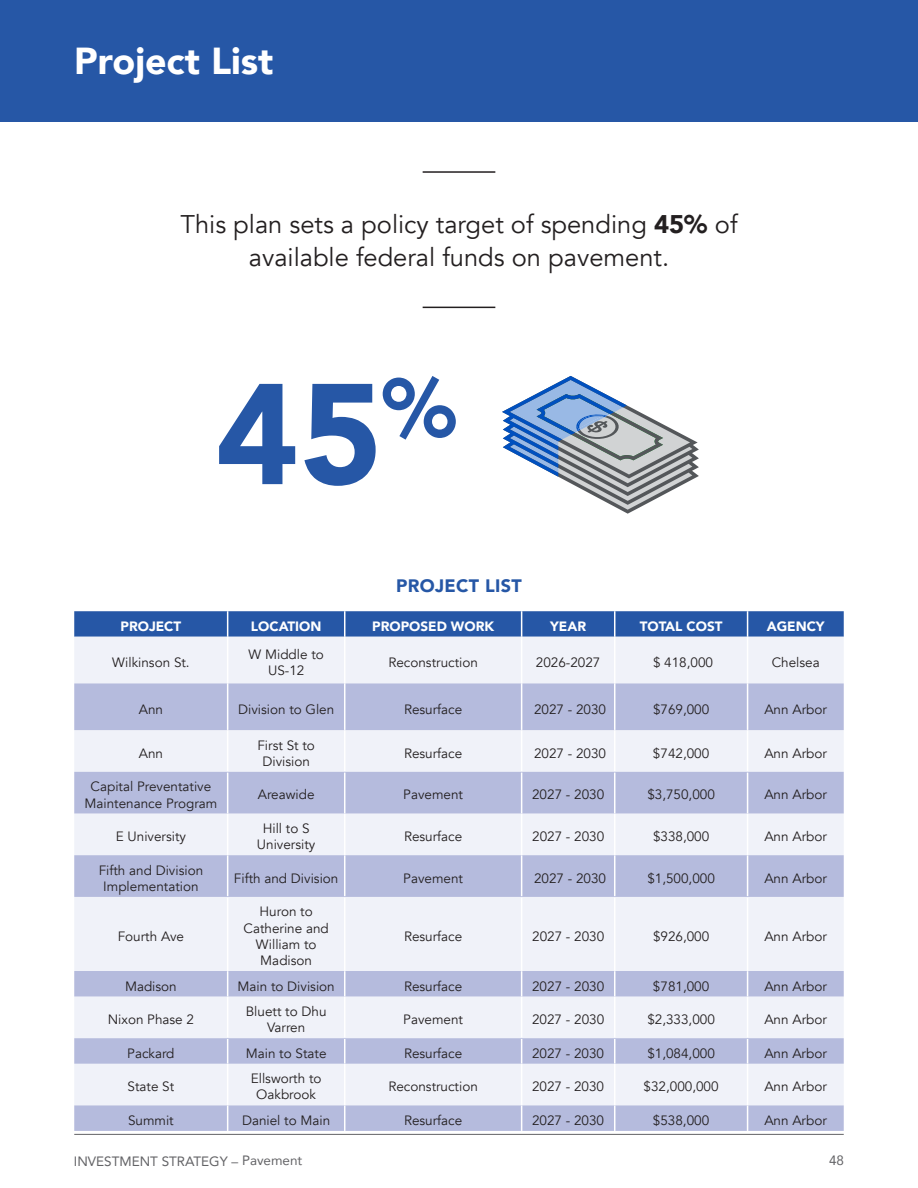
<style>
.page{position:relative;width:918px;height:1188px;background:#fff}
.page>*{position:absolute;margin:0;border:0;box-sizing:border-box;transform-origin:0 0}
.Heading_-_1{font:900 37.5px "Avenir";color:#fff}
.t1{font:25.5px/32.4px "Avenir";color:#231f20;text-align:center}
.Heading_-_2__ROADS{font:900 18px "Avenir";letter-spacing:.02em;color:#2657a6}
.t2{font:13.5px/16.2px "Avenir";color:#231f20;text-align:center}
.t3{font:900 13.5px "Avenir";color:#fff}
.t4{font:13.5px "Avenir";color:#636366}
.s1{font-weight:900}
</style>
<div class="page">
<div style="left:0;top:0;width:918px;height:122px;background:#2657a6"></div>
<hr style="left:423px;top:171px;width:72px;height:2px;background:#231f20">
<hr style="left:423px;top:307px;width:72px;height:1px;background:#231f20">
<svg style="left:219px;top:376px;width:237px;height:110px"></svg>
<svg style="left:502px;top:376px;width:197px;height:138px"></svg>
<div style="left:74px;top:637px;width:770px;height:46px;background:#f0f2f9"></div>
<svg style="left:74px;top:683px;width:770px;height:448px;fill:#f0f2f9"></svg>
<svg style="left:74px;top:611px;width:770px;height:26px;background:#2e5da9"></svg>
<hr style="left:227px;top:637px;width:1px;height:46px;background:#fff">
<hr style="left:344px;top:637px;width:1px;height:46px;background:#fff">
<hr style="left:521px;top:637px;width:1px;height:46px;background:#fff">
<hr style="left:614px;top:637px;width:1px;height:46px;background:#fff">
<hr style="left:747px;top:637px;width:1px;height:46px;background:#fff">
<hr style="left:227px;top:683px;width:1px;height:47px;background:#fff">
<hr style="left:344px;top:683px;width:1px;height:47px;background:#fff">
<hr style="left:521px;top:683px;width:1px;height:47px;background:#fff">
<hr style="left:614px;top:683px;width:1px;height:47px;background:#fff">
<hr style="left:747px;top:683px;width:1px;height:47px;background:#fff">
<hr style="left:227px;top:730px;width:1px;height:41px;background:#fff">
<hr style="left:344px;top:730px;width:1px;height:41px;background:#fff">
<hr style="left:521px;top:730px;width:1px;height:41px;background:#fff">
<hr style="left:614px;top:730px;width:1px;height:41px;background:#fff">
<hr style="left:747px;top:730px;width:1px;height:41px;background:#fff">
<hr style="left:227px;top:773px;width:1px;height:40px;background:#fff">
<hr style="left:344px;top:773px;width:1px;height:40px;background:#fff">
<hr style="left:521px;top:773px;width:1px;height:40px;background:#fff">
<hr style="left:614px;top:773px;width:1px;height:40px;background:#fff">
<hr style="left:747px;top:773px;width:1px;height:40px;background:#fff">
<hr style="left:227px;top:814px;width:1px;height:41px;background:#fff">
<hr style="left:344px;top:814px;width:1px;height:41px;background:#fff">
<hr style="left:521px;top:814px;width:1px;height:41px;background:#fff">
<hr style="left:614px;top:814px;width:1px;height:41px;background:#fff">
<hr style="left:747px;top:814px;width:1px;height:41px;background:#fff">
<hr style="left:227px;top:855px;width:1px;height:41px;background:#fff">
<hr style="left:344px;top:855px;width:1px;height:41px;background:#fff">
<hr style="left:521px;top:855px;width:1px;height:41px;background:#fff">
<hr style="left:614px;top:855px;width:1px;height:41px;background:#fff">
<hr style="left:747px;top:855px;width:1px;height:41px;background:#fff">
<hr style="left:227px;top:898px;width:1px;height:73px;background:#fff">
<hr style="left:344px;top:898px;width:1px;height:73px;background:#fff">
<hr style="left:521px;top:898px;width:1px;height:73px;background:#fff">
<hr style="left:614px;top:898px;width:1px;height:73px;background:#fff">
<hr style="left:747px;top:898px;width:1px;height:73px;background:#fff">
<svg style="left:227px;top:971px;width:1px;height:25px"></svg>
<svg style="left:344px;top:971px;width:1px;height:25px"></svg>
<svg style="left:521px;top:971px;width:1px;height:25px"></svg>
<svg style="left:614px;top:971px;width:1px;height:25px"></svg>
<svg style="left:747px;top:971px;width:1px;height:25px"></svg>
<hr style="left:227px;top:997px;width:1px;height:40px;background:#fff">
<hr style="left:344px;top:997px;width:1px;height:40px;background:#fff">
<hr style="left:521px;top:997px;width:1px;height:40px;background:#fff">
<hr style="left:614px;top:997px;width:1px;height:40px;background:#fff">
<hr style="left:747px;top:997px;width:1px;height:40px;background:#fff">
<svg style="left:227px;top:1039px;width:1px;height:25px"></svg>
<svg style="left:344px;top:1039px;width:1px;height:25px"></svg>
<svg style="left:521px;top:1039px;width:1px;height:25px"></svg>
<svg style="left:614px;top:1039px;width:1px;height:25px"></svg>
<svg style="left:747px;top:1039px;width:1px;height:25px"></svg>
<hr style="left:227px;top:1064px;width:1px;height:41px;background:#fff">
<hr style="left:344px;top:1064px;width:1px;height:41px;background:#fff">
<hr style="left:521px;top:1064px;width:1px;height:41px;background:#fff">
<hr style="left:614px;top:1064px;width:1px;height:41px;background:#fff">
<hr style="left:747px;top:1064px;width:1px;height:41px;background:#fff">
<svg style="left:227px;top:1106px;width:1px;height:25px"></svg>
<svg style="left:344px;top:1106px;width:1px;height:25px"></svg>
<svg style="left:521px;top:1106px;width:1px;height:25px"></svg>
<svg style="left:614px;top:1106px;width:1px;height:25px"></svg>
<svg style="left:747px;top:1106px;width:1px;height:25px"></svg>
<hr style="left:74px;top:1134px;width:770px;height:1px;background:#636366">
<p class="Heading_-_1" style="left:74px;top:29px;width:201px">Project List</p>
<p class="t1" style="left:180px;top:209px;width:559px">This plan sets a policy target of spending <span class="s1">45%</span> of available federal funds on pavement.</p>
<p class="Heading_-_2__ROADS" style="left:396px;top:571px;width:127px">PROJECT LIST</p>
<p class="t3" style="left:121px;top:614px;width:62px">PROJECT</p>
<p class="t3" style="left:251px;top:614px;width:72px">LOCATION</p>
<p class="t3" style="left:372px;top:614px;width:123px">PROPOSED WORK</p>
<p class="t3" style="left:550px;top:614px;width:38px">YEAR</p>
<p class="t3" style="left:640px;top:614px;width:84px">TOTAL COST</p>
<p class="t3" style="left:767px;top:614px;width:60px">AGENCY</p>
<p class="t2" style="left:112px;top:654px;width:79px">Wilkinson St.</p>
<p class="t2" style="left:249px;top:646px;width:77px">W Middle to<br>US-12</p>
<p class="t2" style="left:388px;top:654px;width:91px">Reconstruction</p>
<p class="t2" style="left:536px;top:654px;width:66px">2026-2027</p>
<p class="t2" style="left:653px;top:654px;width:62px">$ 418,000</p>
<p class="t2" style="left:772px;top:654px;width:50px">Chelsea</p>
<p class="t2" style="left:139px;top:701px;width:26px">Ann</p>
<p class="t2" style="left:238px;top:701px;width:98px">Division to Glen</p>
<p class="t2" style="left:404px;top:701px;width:60px">Resurface</p>
<p class="t2" style="left:534px;top:701px;width:74px">2027 - 2030</p>
<p class="t2" style="left:653px;top:701px;width:58px">$769,000</p>
<p class="t2" style="left:764px;top:701px;width:64px">Ann Arbor</p>
<p class="t2" style="left:139px;top:745px;width:26px">Ann</p>
<p class="t2" style="left:257px;top:737px;width:59px">First St to<br>Division</p>
<p class="t2" style="left:404px;top:745px;width:60px">Resurface</p>
<p class="t2" style="left:534px;top:745px;width:74px">2027 - 2030</p>
<p class="t2" style="left:653px;top:745px;width:58px">$742,000</p>
<p class="t2" style="left:764px;top:745px;width:64px">Ann Arbor</p>
<p class="t2" style="left:85px;top:779px;width:134px">Capital Preventative<br>Maintenance Program</p>
<p class="t2" style="left:258px;top:787px;width:58px">Areawide</p>
<p class="t2" style="left:403px;top:787px;width:61px">Pavement</p>
<p class="t2" style="left:532px;top:787px;width:74px">2027 - 2030</p>
<p class="t2" style="left:647px;top:787px;width:69px">$3,750,000</p>
<p class="t2" style="left:764px;top:787px;width:64px">Ann Arbor</p>
<p class="t2" style="left:116px;top:829px;width:72px">E University</p>
<p class="t2" style="left:257px;top:821px;width:60px">Hill to S<br>University</p>
<p class="t2" style="left:404px;top:829px;width:60px">Resurface</p>
<p class="t2" style="left:532px;top:829px;width:74px">2027 - 2030</p>
<p class="t2" style="left:653px;top:829px;width:58px">$338,000</p>
<p class="t2" style="left:764px;top:829px;width:64px">Ann Arbor</p>
<p class="t2" style="left:99px;top:862px;width:106px">Fifth and Division<br>Implementation</p>
<p class="t2" style="left:234px;top:870px;width:106px">Fifth and Division</p>
<p class="t2" style="left:403px;top:870px;width:61px">Pavement</p>
<p class="t2" style="left:534px;top:870px;width:74px">2027 - 2030</p>
<p class="t2" style="left:647px;top:870px;width:69px">$1,500,000</p>
<p class="t2" style="left:764px;top:870px;width:64px">Ann Arbor</p>
<p class="t2" style="left:118px;top:928px;width:68px">Fourth Ave</p>
<p class="t2" style="left:244px;top:904px;width:87px">Huron to<br>Catherine and<br>William to<br>Madison</p>
<p class="t2" style="left:404px;top:928px;width:60px">Resurface</p>
<p class="t2" style="left:532px;top:928px;width:74px">2027 - 2030</p>
<p class="t2" style="left:653px;top:928px;width:58px">$926,000</p>
<p class="t2" style="left:764px;top:928px;width:64px">Ann Arbor</p>
<p class="t2" style="left:125px;top:978px;width:53px">Madison</p>
<p class="t2" style="left:238px;top:978px;width:99px">Main to Division</p>
<p class="t2" style="left:404px;top:978px;width:60px">Resurface</p>
<p class="t2" style="left:532px;top:978px;width:74px">2027 - 2030</p>
<p class="t2" style="left:653px;top:978px;width:58px">$781,000</p>
<p class="t2" style="left:764px;top:978px;width:64px">Ann Arbor</p>
<p class="t2" style="left:108px;top:1012px;width:88px">Nixon Phase 2</p>
<p class="t2" style="left:246px;top:1004px;width:82px">Bluett to Dhu<br>Varren</p>
<p class="t2" style="left:403px;top:1012px;width:61px">Pavement</p>
<p class="t2" style="left:532px;top:1012px;width:74px">2027 - 2030</p>
<p class="t2" style="left:647px;top:1012px;width:69px">$2,333,000</p>
<p class="t2" style="left:764px;top:1012px;width:64px">Ann Arbor</p>
<p class="t2" style="left:127px;top:1045px;width:49px">Packard</p>
<p class="t2" style="left:246px;top:1045px;width:82px">Main to State</p>
<p class="t2" style="left:404px;top:1045px;width:60px">Resurface</p>
<p class="t2" style="left:532px;top:1045px;width:74px">2027 - 2030</p>
<p class="t2" style="left:647px;top:1045px;width:69px">$1,084,000</p>
<p class="t2" style="left:764px;top:1045px;width:64px">Ann Arbor</p>
<p class="t2" style="left:128px;top:1079px;width:48px">State St</p>
<p class="t2" style="left:251px;top:1071px;width:72px">Ellsworth to<br>Oakbrook</p>
<p class="t2" style="left:388px;top:1079px;width:91px">Reconstruction</p>
<p class="t2" style="left:532px;top:1079px;width:74px">2027 - 2030</p>
<p class="t2" style="left:644px;top:1079px;width:77px">$32,000,000</p>
<p class="t2" style="left:764px;top:1079px;width:64px">Ann Arbor</p>
<p class="t2" style="left:128px;top:1112px;width:47px">Summit</p>
<p class="t2" style="left:242px;top:1112px;width:90px">Daniel to Main</p>
<p class="t2" style="left:404px;top:1112px;width:60px">Resurface</p>
<p class="t2" style="left:532px;top:1112px;width:74px">2027 - 2030</p>
<p class="t2" style="left:653px;top:1112px;width:58px">$538,000</p>
<p class="t2" style="left:764px;top:1112px;width:64px">Ann Arbor</p>
<p class="t4" style="left:74px;top:1150px;width:230px">INVESTMENT STRATEGY – Pavement</p>
<p class="t4" style="left:829px;top:1150px;width:17px">48</p>
</div>
